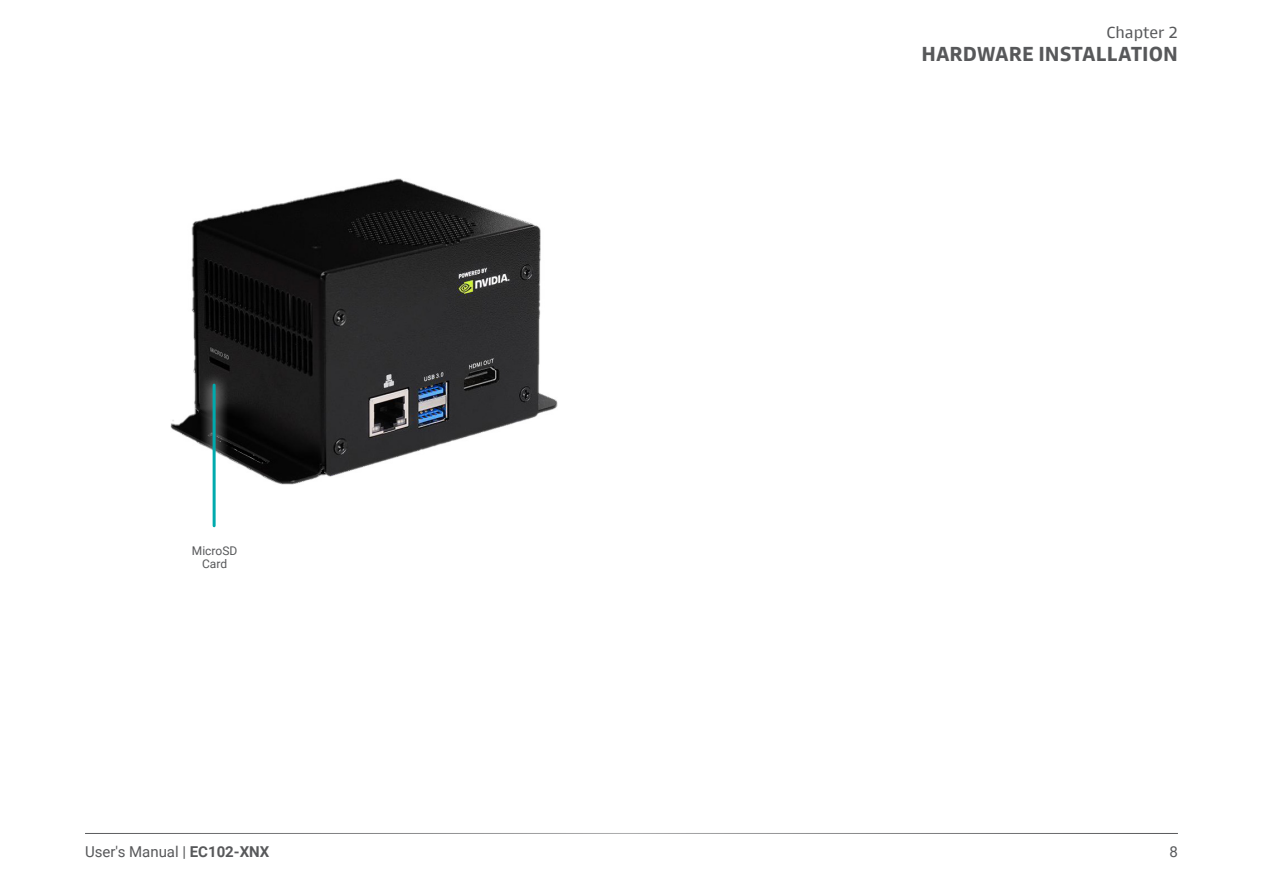
<style>
.page{position:relative;width:1263px;height:893px;background:#fff}
.page>*{position:absolute;margin:0;border:0;box-sizing:border-box;transform-origin:0 0}
.t1{font:700 21px "Goldman Sans";color:#57585a}
.t2{font:16.5px "Goldman Sans";color:#57585a}
.t3{font:15px "Roboto";color:#57585a}
.Body_Text{font:12px/13.5px "Roboto";color:#57585a;text-align:center}
.s1{font-weight:700}
</style>
<div class="page">
<hr style="left:85px;top:833px;width:1093px;height:1px;background:#57585a">
<img style="left:170px;top:179px;width:387px;height:306px">
<div style="left:199px;top:371px;width:30px;height:169px;background:#fff;opacity:.7"></div>
<hr style="left:213px;top:385px;width:3px;height:141px;background:#00aaad">
<p class="Body_Text" style="left:192px;top:543px;width:47px">MicroSD<br>Card</p>
<p class="t3" style="left:85px;top:841px;width:186px">User's Manual | <span class="s1">EC102-XNX</span></p>
<p class="t2" style="left:1106px;top:23px;width:73px">Chapter 2</p>
<h1 class="t1" style="left:921px;top:40px;width:258px">HARDWARE INSTALLATION</h1>
<p class="t3" style="left:1169px;top:841px;width:10px">8</p>
</div>
